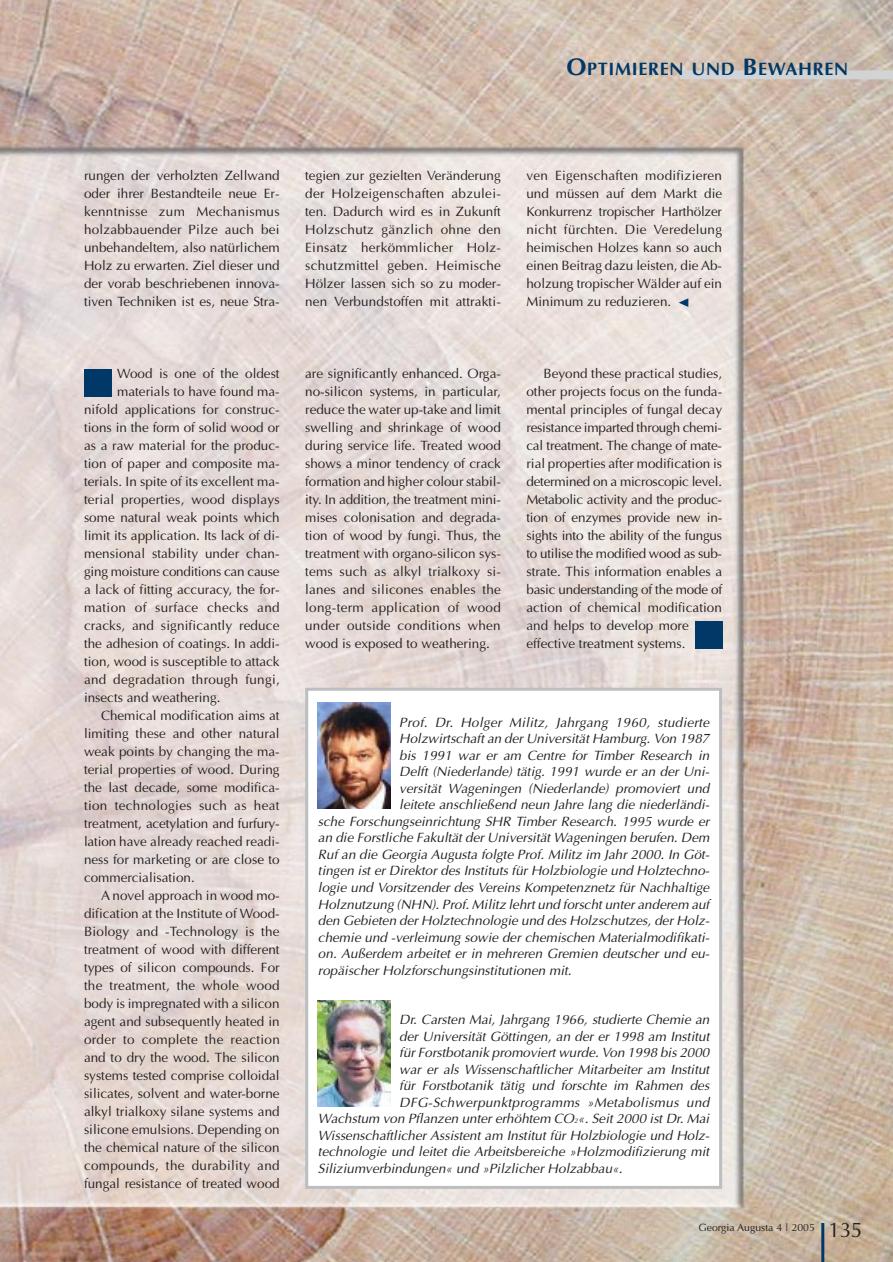
<style>
.page{position:relative;width:893px;height:1262px;background:#fff}
.page>*{position:absolute;margin:0;border:0;box-sizing:border-box;transform-origin:0 0}
.t1{font:700 18px "Optima";letter-spacing:.035em;color:#003867}
.t2{font:13.5px/18px "Optima";color:#231f1f;text-align:justify}
.t3{font:italic 13.5px "Optima";color:#231f1f}
.t4{font:13.5px "Optima";letter-spacing:.02em;color:#231f1f}
.t5{font:italic 13.5px "Optima";letter-spacing:.02em;color:#231f1f}
.t6{font:10.5px "Optima";color:#231f1f}
.s1{font-size:24px}
.s2{font-size:6.75px}
.s3{font-size:21px}
</style>
<div class="page">
<img style="left:0;top:0;width:892px;height:1261px">
<hr style="left:821px;top:1222px;width:3px;height:39px;background:#003867">
<div style="left:679px;top:70px;width:213px;height:9px;background:#d1d3d5"></div>
<div style="left:308px;top:690px;width:411px;height:495px;background:#fff"></div>
<div style="left:305px;top:687px;width:417px;height:501px;border:3px solid #bcbec0"></div>
<img style="left:318px;top:702px;width:72px;height:106px">
<img style="left:318px;top:1000px;width:72px;height:106px">
<div style="left:84px;top:369px;width:27px;height:28px;background:#003867"></div>
<div style="left:695px;top:621px;width:27px;height:27px;background:#003867"></div>
<svg style="left:679px;top:299px;width:9px;height:8px"></svg>
<h1 class="t1" style="left:566px;top:61px;width:283px"><span class="s1">O</span>PTIMIEREN UND <span class="s1">B</span>EWAHREN</h1>
<p class="t2" style="left:84px;top:168px;width:197px">rungen der verholzten Zellwand oder ihrer Bestandteile neue Er&shy;kenntnisse zum Mechanismus holzabbauender Pilze auch bei unbehandeltem, also natürlichem Holz zu erwarten. Ziel dieser und der vorab beschriebenen innova&shy;tiven Techniken ist es, neue Stra-</p>
<p class="t2" style="left:305px;top:168px;width:197px">tegien zur gezielten Veränderung der Holzeigenschaften abzulei&shy;ten. Dadurch wird es in Zukunft Holzschutz gänzlich ohne den Einsatz herkömmlicher Holz&shy;schutzmittel geben. Heimische Hölzer lassen sich so zu moder&shy;nen Verbundstoffen mit attrakti-</p>
<p class="t2" style="left:526px;top:168px;width:197px">ven Eigenschaften modifizieren und müssen auf dem Markt die Konkurrenz tropischer Harthölzer nicht fürchten. Die Veredelung heimischen Holzes kann so auch einen Beitrag dazu leisten, die Ab&shy;holzung tropischer Wälder auf ein Minimum zu reduzieren.</p>
<p class="t2" style="left:117px;top:366px;width:164px">Wood is one of the oldest</p>
<p class="t2" style="left:117px;top:384px;width:164px">materials to have found ma-</p>
<p class="t2" style="left:84px;top:402px;width:197px">nifold applications for construc-</p>
<p class="t2" style="left:84px;top:420px;width:197px">tions in the form of solid wood or</p>
<p class="t2" style="left:84px;top:438px;width:197px">as a raw material for the produc-</p>
<p class="t2" style="left:84px;top:456px;width:197px">tion of paper and composite ma-</p>
<p class="t2" style="left:84px;top:474px;width:197px">terials. In spite of its excellent ma-</p>
<p class="t2" style="left:84px;top:492px;width:197px">terial properties, wood displays</p>
<p class="t2" style="left:84px;top:510px;width:197px">some natural weak points which</p>
<p class="t2" style="left:84px;top:528px;width:197px">limit its application. Its lack of di-</p>
<p class="t2" style="left:84px;top:546px;width:197px">mensional stability under chan-</p>
<p class="t2" style="left:84px;top:564px;width:197px">ging moisture conditions can cause</p>
<p class="t2" style="left:84px;top:582px;width:197px">a lack of fitting accuracy, the for-</p>
<p class="t4" style="left:84px;top:602px;width:197px">mation of surface checks and</p>
<p class="t2" style="left:84px;top:618px;width:197px">cracks, and significantly reduce</p>
<p class="t2" style="left:84px;top:636px;width:197px">the adhesion of coatings. In addi-</p>
<p class="t2" style="left:84px;top:654px;width:197px">tion, wood is susceptible to attack</p>
<p class="t4" style="left:84px;top:674px;width:197px">and degradation through fungi,</p>
<p class="t2" style="left:84px;top:690px;width:138px">insects and weathering.</p>
<p class="t2" style="left:101px;top:708px;width:180px">Chemical modification aims at</p>
<p class="t2" style="left:84px;top:726px;width:197px">limiting these and other natural</p>
<p class="t2" style="left:84px;top:744px;width:197px">weak points by changing the ma-</p>
<p class="t2" style="left:84px;top:762px;width:197px">terial properties of wood. During</p>
<p class="t2" style="left:84px;top:780px;width:197px">the last decade, some modifica-</p>
<p class="t4" style="left:84px;top:800px;width:197px">tion technologies such as heat</p>
<p class="t2" style="left:84px;top:816px;width:197px">treatment, acetylation and furfury-</p>
<p class="t2" style="left:84px;top:834px;width:197px">lation have already reached readi-</p>
<p class="t2" style="left:84px;top:852px;width:197px">ness for marketing or are close to</p>
<p class="t2" style="left:84px;top:870px;width:112px">commercialisation.</p>
<p class="t2" style="left:101px;top:888px;width:180px">A novel approach in wood mo-</p>
<p class="t2" style="left:84px;top:906px;width:197px">dification at the Institute of Wood-</p>
<p class="t2" style="left:84px;top:924px;width:197px">Biology and -Technology is the</p>
<p class="t2" style="left:84px;top:942px;width:197px">treatment of wood with different</p>
<p class="t2" style="left:84px;top:960px;width:197px">types of silicon compounds. For</p>
<p class="t2" style="left:84px;top:978px;width:197px">the treatment, the whole wood</p>
<p class="t2" style="left:84px;top:996px;width:197px">body is impregnated with a silicon</p>
<p class="t2" style="left:84px;top:1014px;width:197px">agent and subsequently heated in</p>
<p class="t4" style="left:84px;top:1034px;width:197px">order to complete the reaction</p>
<p class="t2" style="left:84px;top:1050px;width:197px">and to dry the wood. The silicon</p>
<p class="t2" style="left:84px;top:1068px;width:197px">systems tested comprise colloidal</p>
<p class="t2" style="left:84px;top:1086px;width:197px">silicates, solvent and water-borne</p>
<p class="t2" style="left:84px;top:1104px;width:197px">alkyl trialkoxy silane systems and</p>
<p class="t2" style="left:84px;top:1122px;width:197px">silicone emulsions. Depending on</p>
<p class="t2" style="left:84px;top:1140px;width:197px">the chemical nature of the silicon</p>
<p class="t4" style="left:84px;top:1160px;width:197px">compounds, the durability and</p>
<p class="t2" style="left:84px;top:1176px;width:197px">fungal resistance of treated wood</p>
<p class="t2" style="left:305px;top:366px;width:197px">are significantly enhanced. Orga&shy;no-silicon systems, in particular, reduce the water up-take and limit swelling and shrinkage of wood during service life. Treated wood shows a minor tendency of crack formation and higher colour stabil&shy;ity. In addition, the treatment mini&shy;mises colonisation and degrada&shy;tion of wood by fungi. Thus, the treatment with organo-silicon sys&shy;tems such as alkyl trialkoxy si&shy;lanes and silicones enables the long-term application of wood under outside conditions when wood is exposed to weathering.</p>
<p class="t2" style="left:526px;top:366px;width:197px;text-align:left;text-indent:17px">Beyond these practical studies, other projects focus on the funda&shy;mental principles of fungal decay resistance imparted through chemi&shy;cal treatment. The change of mate&shy;rial properties after modification is determined on a microscopic level.<br>Metabolic activity and the produc&shy;tion of enzymes provide new in&shy;sights into the ability of the fungus to utilise the modified wood as sub&shy;strate. This information enables a basic understanding of the mode of action of chemical modification and helps to develop more effective treatment systems.</p>
<p class="t5" style="left:399px;top:716px;width:311px">Prof. Dr. Holger Militz, Jahrgang 1960, studierte</p>
<p class="t3" style="left:399px;top:733px;width:311px">Holzwirtschaft an der Universität Hamburg. Von 1987</p>
<p class="t3" style="left:399px;top:749px;width:311px">bis 1991 war er am Centre for Timber Research in</p>
<p class="t3" style="left:399px;top:766px;width:311px">Delft (Niederlande) tätig. 1991 wurde er an der Uni-</p>
<p class="t3" style="left:399px;top:782px;width:311px">versität Wageningen (Niederlande) promoviert und</p>
<p class="t3" style="left:399px;top:799px;width:311px">leitete anschließend neun Jahre lang die niederländi-</p>
<p class="t3" style="left:318px;top:815px;width:393px">sche Forschungseinrichtung SHR Timber Research. 1995 wurde er</p>
<p class="t3" style="left:318px;top:832px;width:393px">an die Forstliche Fakultät der Universität Wageningen berufen. Dem</p>
<p class="t3" style="left:318px;top:848px;width:392px">Ruf an die Georgia Augusta folgte Prof. Militz im Jahr 2000. In Göt-</p>
<p class="t3" style="left:318px;top:865px;width:392px">tingen ist er Direktor des Instituts für Holzbiologie und Holztechno-</p>
<p class="t3" style="left:318px;top:881px;width:393px">logie und Vorsitzender des Vereins Kompetenznetz für Nachhaltige</p>
<p class="t3" style="left:318px;top:898px;width:393px">Holznutzung (NHN). Prof. Militz lehrt und forscht unter anderem auf</p>
<p class="t3" style="left:318px;top:914px;width:392px">den Gebieten der Holztechnologie und des Holzschutzes, der Holz-</p>
<p class="t3" style="left:318px;top:931px;width:392px">chemie und -verleimung sowie der chemischen Materialmodifikati-</p>
<p class="t3" style="left:318px;top:947px;width:392px">on. Außerdem arbeitet er in mehreren Gremien deutscher und eu-</p>
<p class="t3" style="left:318px;top:964px;width:255px">ropäischer Holzforschungsinstitutionen mit.</p>
<p class="t3" style="left:399px;top:1013px;width:311px">Dr. Carsten Mai, Jahrgang 1966, studierte Chemie an</p>
<p class="t3" style="left:399px;top:1030px;width:311px">der Universität Göttingen, an der er 1998 am Institut</p>
<p class="t3" style="left:399px;top:1046px;width:311px">für Forstbotanik promoviert wurde. Von 1998 bis 2000</p>
<p class="t3" style="left:399px;top:1063px;width:311px">war er als Wissenschaftlicher Mitarbeiter am Institut</p>
<p class="t3" style="left:399px;top:1079px;width:311px">für Forstbotanik tätig und forschte im Rahmen des</p>
<p class="t5" style="left:399px;top:1096px;width:311px">DFG-Schwerpunktprogramms »Metabolismus und</p>
<p class="t3" style="left:318px;top:1112px;width:393px">Wachstum von Pflanzen unter erhöhtem CO<span class="s2">2</span>«. Seit 2000 ist Dr. Mai</p>
<p class="t3" style="left:318px;top:1129px;width:392px">Wissenschaftlicher Assistent am Institut für Holzbiologie und Holz-</p>
<p class="t3" style="left:318px;top:1145px;width:393px">technologie und leitet die Arbeitsbereiche »Holzmodifizierung mit</p>
<p class="t3" style="left:318px;top:1162px;width:306px">Siliziumverbindungen« und »Pilzlicher Holzabbau«.</p>
<p class="t6" style="left:698px;top:1223px;width:165px">Georgia Augusta 4 | 2005 <span class="s3">135</span></p>
</div>
